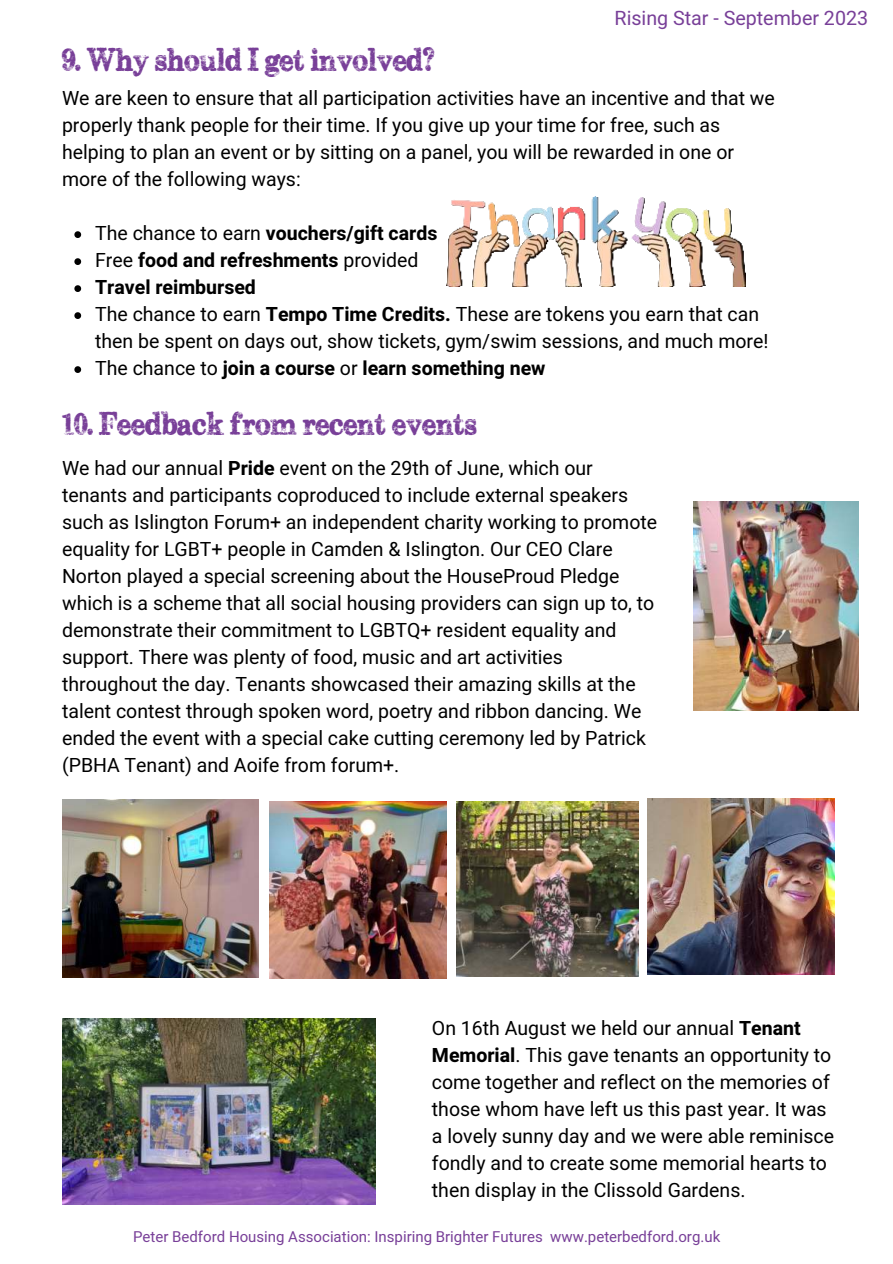
<style>
.page{position:relative;width:893px;height:1264px;background:#fff}
.page>*{position:absolute;margin:0;border:0;box-sizing:border-box;transform-origin:0 0}
.t1{font:31.5px "Subway Novella";color:#783f98}
.t2{font:19.65px "Heebo";color:#783f98}
.t3{font:19.5px/27px "Heebo";color:#000}
.t4{font:15px "Heebo";color:#783f98}
.s1{font-weight:700}
</style>
<div class="page">
<img style="left:446px;top:196px;width:299px;height:90px">
<img style="left:62px;top:1018px;width:314px;height:186px">
<img style="left:62px;top:800px;width:197px;height:177px">
<img style="left:648px;top:798px;width:186px;height:176px">
<img style="left:694px;top:501px;width:164px;height:209px">
<img style="left:269px;top:801px;width:177px;height:177px">
<img style="left:456px;top:801px;width:182px;height:175px">
<svg style="left:74px;top:231px;width:7px;height:7px"></svg>
<svg style="left:74px;top:258px;width:7px;height:7px"></svg>
<svg style="left:74px;top:285px;width:7px;height:7px"></svg>
<svg style="left:74px;top:312px;width:7px;height:7px"></svg>
<svg style="left:74px;top:366px;width:7px;height:7px"></svg>
<h1 class="t1" style="left:62px;top:41px;width:373px">9. Why should I get involved?</h1>
<p class="t2" style="left:614px;top:4px;width:255px">Rising Star - September 2023</p>
<p class="t3" style="left:62px;top:85px;width:714px">We are keen to ensure that all participation activities have an incentive and that we properly thank people for their time. If you give up your time for free, such as helping to plan an event or by sitting on a panel, you will be rewarded in one or more of the following ways:</p>
<p class="t3" style="left:95px;top:220px;width:675px">The chance to earn <span class="s1">vouchers/gift cards<br></span>Free <span class="s1">food and refreshments</span> provided<br><span class="s1">Travel reimbursed<br></span>The chance to earn <span class="s1">Tempo Time Credits.</span> These are tokens you earn that can then be spent on days out, show tickets, gym/swim sessions, and much more!<br>The chance to <span class="s1">join a course</span> or <span class="s1">learn something new</span></p>
<h1 class="t1" style="left:62px;top:405px;width:416px">10. Feedback from recent events</h1>
<p class="t3" style="left:62px;top:455px;width:596px">We had our annual <span class="s1">Pride</span> event on the 29th of June, which our tenants and participants coproduced to include external speakers such as Islington Forum+ an independent charity working to promote equality for LGBT+ people in Camden &amp; Islington. Our CEO Clare Norton played a special screening about the HouseProud Pledge which is a scheme that all social housing providers can sign up to, to demonstrate their commitment to LGBTQ+ resident equality and support. There was plenty of food, music and art activities throughout the day. Tenants showcased their amazing skills at the talent contest through spoken word, poetry and ribbon dancing. We ended the event with a special cake cutting ceremony led by Patrick (PBHA Tenant) and Aoife from forum+.</p>
<p class="t3" style="left:432px;top:1014px;width:403px">On 16th August we held our annual <span class="s1">Tenant Memorial</span>. This gave tenants an opportunity to come together and reflect on the memories of those whom have left us this past year. It was a lovely sunny day and we were able reminisce fondly and to create some memorial hearts to then display in the Clissold Gardens.</p>
<p class="t4" style="left:133px;top:1226px;width:588px">Peter Bedford Housing Association: Inspiring Brighter Futures www.peterbedford.org.uk</p>
</div>
